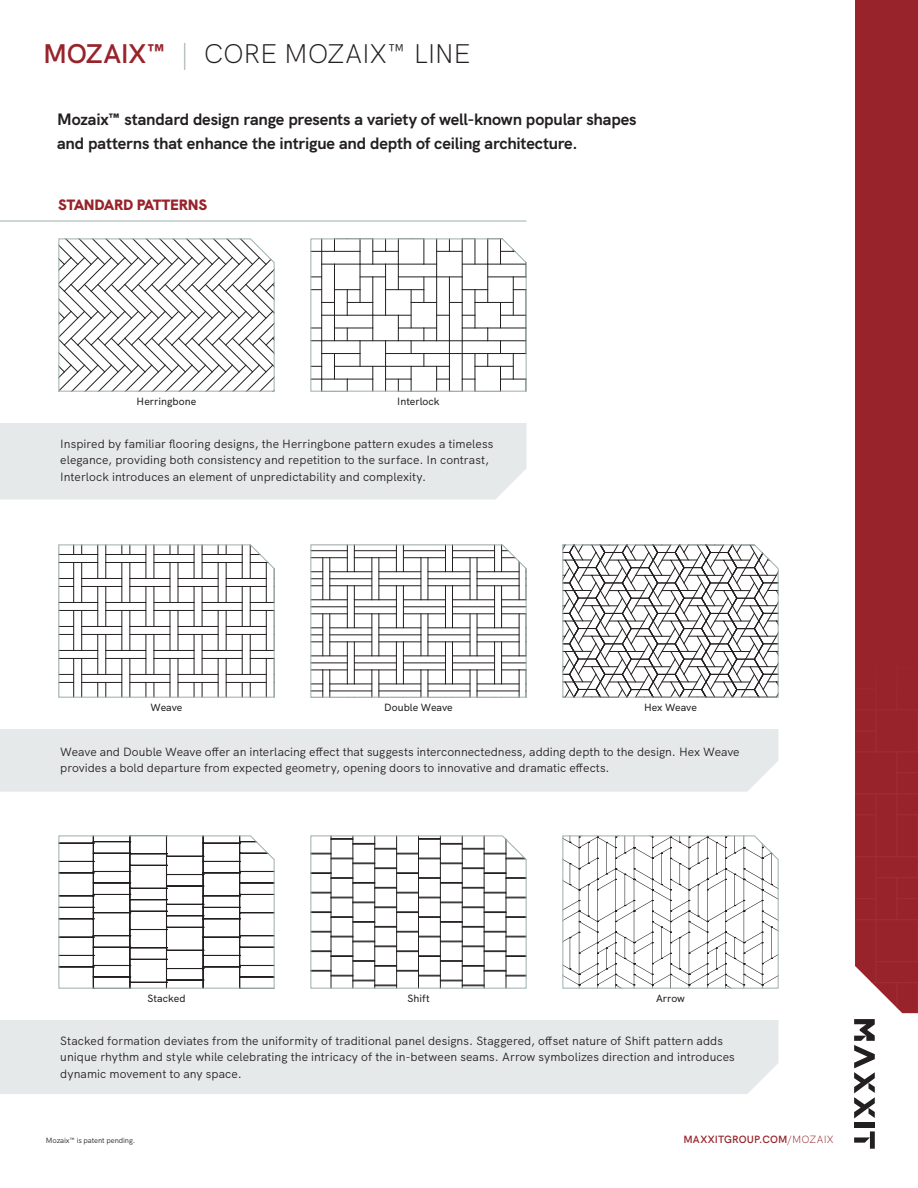
<style>
.page{position:relative;width:918px;height:1188px;background:#fff}
.page>*{position:absolute;margin:0;border:0;box-sizing:border-box;transform-origin:0 0}
.t1{font:300 27px "HK Grotesk";letter-spacing:-.015em;color:#231f20}
.t2{font:700 16.5px/24px "HK Grotesk";letter-spacing:-.01em;color:#231f20}
.t3{font:900 15px "HK Grotesk";letter-spacing:-.01em;color:#98232b}
.t4{font:12px/16.5px "HK Grotesk";letter-spacing:.005em;color:#231f20}
.t5{font:500 10.5px "HK Grotesk";letter-spacing:.005em;color:#231f20}
.t6{font:600 10.5px "HK Grotesk";letter-spacing:.01em;color:#98232b}
.t7{font:7.5px "HK Grotesk";letter-spacing:-.01em;color:#231f20}
.s1{font-weight:600;color:#98232b}
.s2{color:#9daeae}
.s3{font-weight:300}
</style>
<div class="page">
<div style="left:854px;top:1122px;width:21px;height:5px;background:#231f20"></div>
<svg style="left:854px;top:1131px;width:21px;height:18px"></svg>
<svg style="left:854px;top:1019px;width:21px;height:100px"></svg>
<div style="left:0;top:423px;width:526px;height:77px;background:#e6e9e9"></div>
<div style="left:0;top:729px;width:778px;height:63px;background:#e6e9e9"></div>
<div style="left:0;top:1020px;width:778px;height:74px;background:#e6e9e9"></div>
<hr style="left:0;top:221px;width:527px;height:1px;background:#9daeae">
<svg style="left:58px;top:238px;width:217px;height:154px"></svg>
<svg style="left:58px;top:544px;width:217px;height:154px"></svg>
<svg style="left:310px;top:238px;width:217px;height:154px"></svg>
<svg style="left:310px;top:544px;width:217px;height:154px"></svg>
<svg style="left:310px;top:835px;width:217px;height:154px"></svg>
<div style="left:855px;top:0;width:63px;height:1013px;background:#98232b"></div>
<hr style="left:876px;top:961px;width:42px;height:1px;background:#231f20">
<hr style="left:875px;top:815px;width:1px;height:42px;background:#231f20">
<hr style="left:875px;top:920px;width:1px;height:42px;background:#231f20">
<hr style="left:896px;top:668px;width:1px;height:42px;background:#231f20">
<hr style="left:855px;top:500px;width:42px;height:1px;background:#231f20">
<svg style="left:856px;top:584px;width:19px;height:1px"></svg>
<hr style="left:855px;top:625px;width:21px;height:2px;background:#231f20">
<svg style="left:855px;top:500px;width:1px;height:42px"></svg>
<hr style="left:896px;top:983px;width:1px;height:30px;background:#231f20">
<hr style="left:897px;top:604px;width:21px;height:2px;background:#231f20">
<svg style="left:897px;top:563px;width:21px;height:22px"></svg>
<hr style="left:876px;top:625px;width:21px;height:2px;background:#231f20">
<svg style="left:856px;top:961px;width:20px;height:22px"></svg>
<hr style="left:875px;top:542px;width:1px;height:42px;background:#231f20">
<svg style="left:917px;top:983px;width:1px;height:30px"></svg>
<hr style="left:876px;top:604px;width:21px;height:2px;background:#231f20">
<hr style="left:855px;top:626px;width:1px;height:42px;background:#231f20">
<hr style="left:875px;top:647px;width:1px;height:63px;background:#231f20">
<hr style="left:876px;top:982px;width:42px;height:1px;background:#231f20">
<hr style="left:855px;top:646px;width:42px;height:2px;background:#231f20">
<svg style="left:896px;top:500px;width:22px;height:43px"></svg>
<hr style="left:917px;top:920px;width:1px;height:42px;background:#231f20">
<div style="left:855px;top:709px;width:63px;height:106px;background:#98232b"></div>
<hr style="left:855px;top:542px;width:42px;height:1px;background:#231f20">
<svg style="left:896px;top:625px;width:22px;height:43px"></svg>
<hr style="left:875px;top:584px;width:1px;height:42px;background:#231f20">
<hr style="left:855px;top:584px;width:1px;height:42px;background:#231f20">
<hr style="left:896px;top:794px;width:1px;height:63px;background:#231f20">
<hr style="left:855px;top:920px;width:1px;height:63px;background:#231f20">
<hr style="left:917px;top:815px;width:1px;height:42px;background:#231f20">
<hr style="left:896px;top:542px;width:1px;height:63px;background:#231f20">
<hr style="left:917px;top:584px;width:1px;height:42px;background:#231f20">
<svg style="left:855px;top:667px;width:21px;height:22px"></svg>
<div style="left:855px;top:856px;width:63px;height:64px;background:#98232b"></div>
<svg style="left:562px;top:544px;width:217px;height:154px"></svg>
<svg style="left:562px;top:835px;width:217px;height:154px"></svg>
<svg style="left:58px;top:835px;width:217px;height:154px"></svg>
<p class="t1" style="left:43px;top:33px;width:429px"><span class="s1">MOZAIX™</span> <span class="s2">|</span> CORE MOZAIX™ LINE</p>
<p class="t2" style="left:57px;top:105px;width:581px">Mozaix™ standard design range presents a variety of well-known popular shapes and patterns that enhance the intrigue and depth of ceiling architecture.</p>
<p class="t3" style="left:59px;top:193px;width:150px">STANDARD PATTERNS</p>
<p class="t5" style="left:137px;top:393px;width:61px">Herringbone</p>
<p class="t5" style="left:397px;top:393px;width:44px">Interlock</p>
<p class="t4" style="left:60px;top:434px;width:435px">Inspired by familiar flooring designs, the Herringbone pattern exudes a timeless elegance, providing both consistency and repetition to the surface. In contrast,<br>Interlock introduces an element of unpredictability and complexity.</p>
<p class="t5" style="left:151px;top:699px;width:33px">Weave</p>
<p class="t5" style="left:384px;top:699px;width:70px">Double Weave</p>
<p class="t5" style="left:644px;top:699px;width:54px">Hex Weave</p>
<p class="t4" style="left:60px;top:742px;width:681px">Weave and Double Weave offer an interlacing effect that suggests interconnectedness, adding depth to the design. Hex Weave provides a bold departure from expected geometry, opening doors to innovative and dramatic effects.</p>
<p class="t5" style="left:147px;top:990px;width:40px">Stacked</p>
<p class="t5" style="left:656px;top:990px;width:30px">Arrow</p>
<p class="t5" style="left:407px;top:990px;width:24px">Shift</p>
<p class="t4" style="left:60px;top:1031px;width:676px">Stacked formation deviates from the uniformity of traditional panel designs. Staggered, offset nature of Shift pattern adds unique rhythm and style while celebrating the intricacy of the in-between seams. Arrow symbolizes direction and introduces dynamic movement to any space.</p>
<p class="t7" style="left:46px;top:1135px;width:91px">Mozaix™ is patent pending.</p>
<p class="t6" style="left:684px;top:1131px;width:152px">MAXXITGROUP.COM<span class="s3">/MOZAIX</span></p>
</div>
